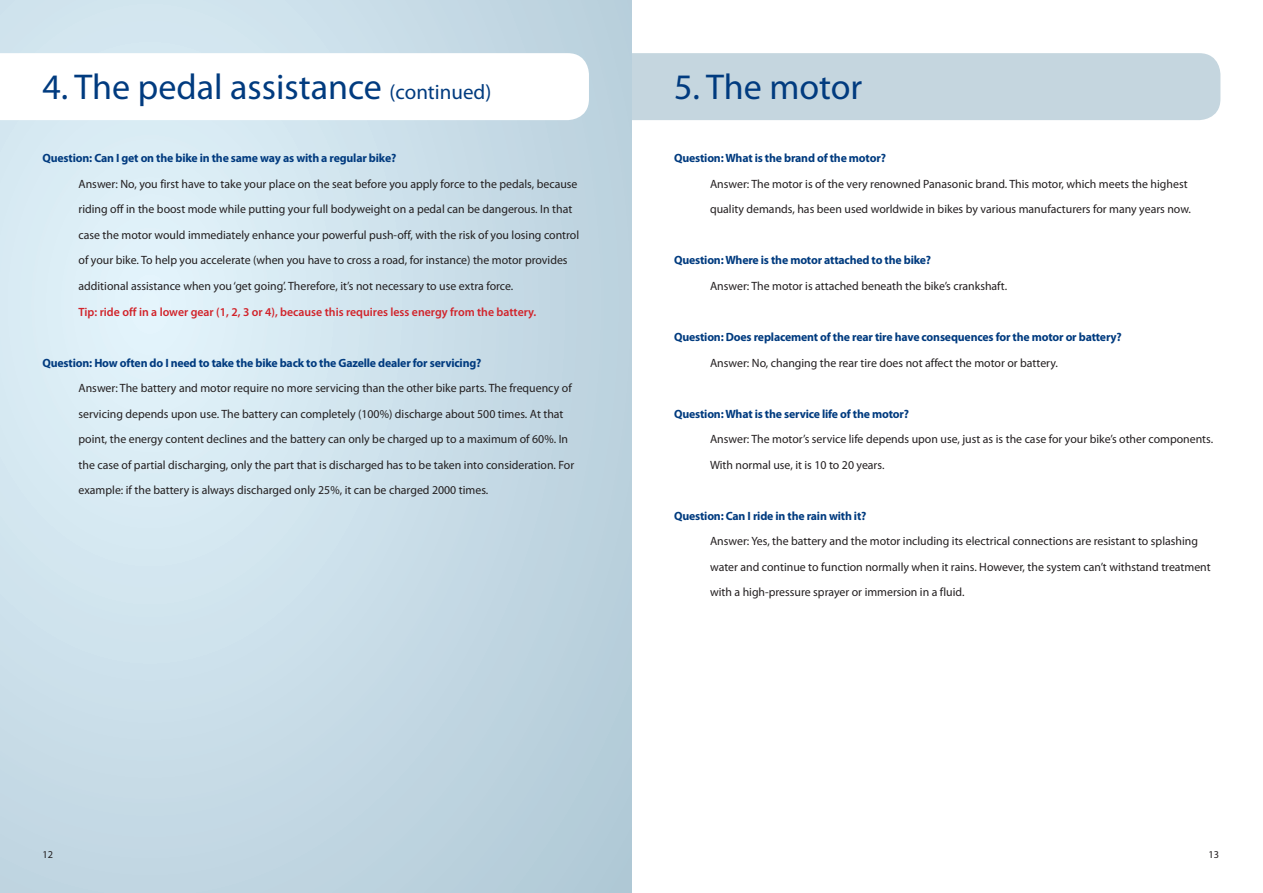
<style>
.page{position:relative;width:1263px;height:893px;background:#fff}
.page>*{position:absolute;margin:0;border:0;box-sizing:border-box;transform-origin:0 0}
.t1{font:36px "Myriad Pro";color:#013b7f}
.t2{font:12px/25.5px "Myriad Pro";color:#231f20}
.t3{font:700 12px "Myriad Pro";letter-spacing:-.015em;color:#013b7f}
.t4{font:600 12px "Myriad Pro";color:#d1232a}
.t5{font:10.5px "Myriad Pro";color:#231f20}
.s1{font-size:21px}
</style>
<div class="page">
<div style="left:611px;top:53px;width:609px;height:67px;background:#c5d6df;border-radius:21px"></div>
<svg style="left:0;top:0;width:631px;height:893px;background:#cadee9"></svg>
<svg style="left:0;top:53px;width:589px;height:67px"></svg>
<h1 class="t1" style="left:43px;top:67px;width:450px">4. The pedal assistance <span class="s1">(continued)</span></h1>
<p class="t3" style="left:43px;top:152px;width:355px">Question: Can I get on the bike in the same way as with a regular bike?</p>
<p class="t2" style="left:79px;top:171px;width:502px">Answer: No, you first have to take your place on the seat before you apply force to the pedals, because riding off in the boost mode while putting your full bodyweight on a pedal can be dangerous. In that case the motor would immediately enhance your powerful push-off, with the risk of you losing control of your bike. To help you accelerate (when you have to cross a road, for instance) the motor provides additional assistance when you ‘get going’. Therefore, it’s not necessary to use extra force.</p>
<p class="t4" style="left:79px;top:305px;width:459px">Tip: ride off in a lower gear (1, 2, 3 or 4), because this requires less energy from the battery.</p>
<p class="t3" style="left:43px;top:356px;width:440px">Question: How often do I need to take the bike back to the Gazelle dealer for servicing?</p>
<p class="t2" style="left:79px;top:375px;width:497px">Answer: The battery and motor require no more servicing than the other bike parts. The frequency of servicing depends upon use. The battery can completely (100%) discharge about 500 times. At that point, the energy content declines and the battery can only be charged up to a maximum of 60%. In the case of partial discharging, only the part that is discharged has to be taken into consideration. For example: if the battery is always discharged only 25%, it can be charged 2000 times.</p>
<h1 class="t1" style="left:674px;top:67px;width:190px">5. The motor</h1>
<p class="t3" style="left:674px;top:152px;width:213px">Question: What is the brand of the motor?</p>
<p class="t2" style="left:710px;top:171px;width:482px">Answer: The motor is of the very renowned Panasonic brand. This motor, which meets the highest quality demands, has been used worldwide in bikes by various manufacturers for many years now.</p>
<p class="t3" style="left:674px;top:254px;width:259px">Question: Where is the motor attached to the bike?</p>
<p class="t2" style="left:710px;top:273px;width:299px">Answer: The motor is attached beneath the bike’s crankshaft.</p>
<p class="t3" style="left:674px;top:330px;width:449px">Question: Does replacement of the rear tire have consequences for the motor or battery?</p>
<p class="t2" style="left:710px;top:350px;width:349px">Answer: No, changing the rear tire does not affect the motor or battery.</p>
<p class="t3" style="left:674px;top:407px;width:237px">Question: What is the service life of the motor?</p>
<p class="t2" style="left:710px;top:427px;width:505px">Answer: The motor’s service life depends upon use, just as is the case for your bike’s other components.<br>With normal use, it is 10 to 20 years.</p>
<p class="t3" style="left:674px;top:509px;width:194px">Question: Can I ride in the rain with it?</p>
<p class="t2" style="left:710px;top:529px;width:502px">Answer: Yes, the battery and the motor including its electrical connections are resistant to splashing water and continue to function normally when it rains. However, the system can’t withstand treatment with a high-pressure sprayer or immersion in a fluid.</p>
<p class="t5" style="left:43px;top:849px;width:12px">12</p>
<p class="t5" style="left:1208px;top:849px;width:12px">13</p>
</div>
